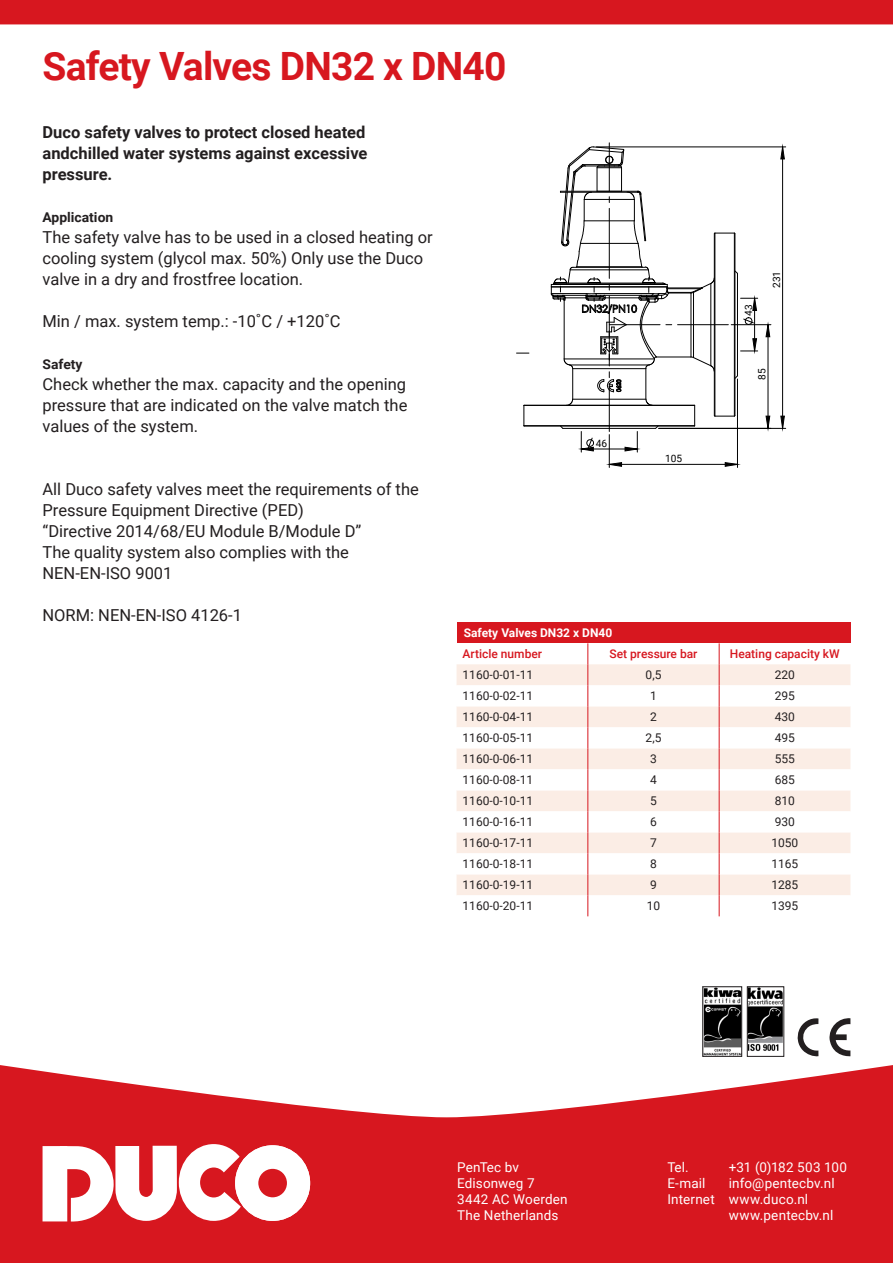
<style>
.page{position:relative;width:893px;height:1263px;background:#d7171f}
.page>*{position:absolute;margin:0;border:0;box-sizing:border-box;transform-origin:0 0}
.t1{font:700 39px "Roboto";letter-spacing:-.02em;color:#d7171f}
.t2{font:16.5px/21px "Roboto";color:#231f20}
.t3{font:700 16.5px/21px "Roboto";color:#231f20}
.t4{font:13.5px/16.2px "Roboto";letter-spacing:.015em;color:#fff}
.t5{font:700 13.5px "Roboto";color:#231f20}
.t6{font:12px "Roboto";color:#231f20}
.t7{font:500 12px "Roboto";color:#d7171f}
.t8{font:700 12px "Roboto";color:#fff}
.t9{font:10.05px "Roboto";color:#000}
.t10{font:7.35px "Roboto";color:#000}
</style>
<div class="page">
<div style="left:0;top:24px;width:893px;height:1093px;background:#fff"></div>
<div style="left:235px;top:1145px;width:75px;height:76px;background:#fff;border-radius:50%"></div>
<div style="left:258px;top:1169px;width:29px;height:28px;background:#d7171f;border-radius:50%"></div>
<svg style="left:60px;top:1144px;width:181px;height:78px"></svg>
<div style="left:43px;top:1146px;width:24px;height:75px;background:#fff"></div>
<svg style="left:516px;top:353px;width:13px;height:1px"></svg>
<svg style="left:523px;top:405px;width:2px;height:22px"></svg>
<hr style="left:524px;top:405px;width:170px;height:1px;background:#000">
<hr style="left:524px;top:425px;width:85px;height:1px;background:#000">
<hr style="left:524px;top:426px;width:85px;height:1px;background:#000">
<hr style="left:609px;top:143px;width:1px;height:48px;background:#000">
<hr style="left:596px;top:146px;width:190px;height:1px;background:#000">
<hr style="left:659px;top:428px;width:127px;height:1px;background:#000">
<hr style="left:782px;top:147px;width:1px;height:281px;background:#000">
<hr style="left:609px;top:464px;width:128px;height:1px;background:#000">
<hr style="left:737px;top:379px;width:1px;height:88px;background:#000">
<hr style="left:609px;top:435px;width:1px;height:32px;background:#000">
<hr style="left:768px;top:325px;width:1px;height:103px;background:#000">
<hr style="left:731px;top:324px;width:40px;height:1px;background:#000">
<svg style="left:781px;top:147px;width:4px;height:12px"></svg>
<svg style="left:781px;top:416px;width:4px;height:13px"></svg>
<svg style="left:725px;top:462px;width:12px;height:4px"></svg>
<svg style="left:609px;top:462px;width:13px;height:4px"></svg>
<svg style="left:766px;top:324px;width:4px;height:13px"></svg>
<svg style="left:766px;top:416px;width:4px;height:12px"></svg>
<svg style="left:550px;top:146px;width:208px;height:306px;background:#e5e5e5"></svg>
<div style="left:457px;top:622px;width:393px;height:21px;background:#d7171f"></div>
<svg style="left:457px;top:643px;width:393px;height:273px;background:#fcf5f2"></svg>
<img style="left:749px;top:988px;width:33px;height:66px">
<div style="left:747px;top:986px;width:37px;height:70px;border:1px solid #231f20"></div>
<img style="left:705px;top:988px;width:35px;height:66px">
<div style="left:703px;top:986px;width:39px;height:70px;border:1px solid #231f20"></div>
<svg style="left:796px;top:1017px;width:22px;height:40px"></svg>
<svg style="left:828px;top:1017px;width:22px;height:41px"></svg>
<p class="t1" style="left:43px;top:39px;width:466px">Safety Valves DN32 x DN40</p>
<p class="t3" style="left:43px;top:121px;width:326px">Duco safety valves to protect closed heated andchilled water systems against excessive pressure.</p>
<p class="t5" style="left:43px;top:208px;width:72px">Application</p>
<p class="t2" style="left:43px;top:226px;width:392px">The safety valve has to be used in a closed heating or cooling system (glycol max. 50%) Only use the Duco valve in a dry and frostfree location.</p>
<p class="t2" style="left:43px;top:310px;width:300px">Min / max. system temp.: -10˚C / +120˚C</p>
<p class="t5" style="left:43px;top:355px;width:42px">Safety</p>
<p class="t2" style="left:43px;top:373px;width:366px;text-align:justify">Check whether the max. capacity and the opening pressure that are indicated on the valve match the values of the system.</p>
<p class="t2" style="left:43px;top:478px;width:378px">All Duco safety valves meet the requirements of the<br>Pressure Equipment Directive (PED)</p>
<p class="t2" style="left:43px;top:520px;width:320px">“Directive 2014/68/EU Module B/Module D”</p>
<p class="t2" style="left:43px;top:541px;width:308px">The quality system also complies with the<br>NEN-EN-ISO 9001</p>
<p class="t2" style="left:43px;top:604px;width:201px">NORM: NEN-EN-ISO 4126-1</p>
<p class="t9" style="left:596px;top:436px;width:13px">46</p>
<p class="t9" style="left:665px;top:452px;width:19px">105</p>
<p class="t9" style="left:741px;top:316px;width:13px;rotate:-90deg">43</p>
<p class="t9" style="left:769px;top:288px;width:19px;rotate:-90deg">231</p>
<p class="t9" style="left:755px;top:380px;width:13px;rotate:-90deg">85</p>
<p class="t8" style="left:464px;top:625px;width:150px">Safety Valves DN32 x DN40</p>
<p class="t7" style="left:463px;top:646px;width:81px">Article number</p>
<p class="t7" style="left:609px;top:646px;width:90px">Set pressure bar</p>
<p class="t7" style="left:730px;top:646px;width:111px">Heating capacity kW</p>
<p class="t6" style="left:463px;top:667px;width:72px">1160-0-01-11</p>
<p class="t6" style="left:646px;top:667px;width:17px">0,5</p>
<p class="t6" style="left:775px;top:667px;width:22px">220</p>
<p class="t6" style="left:463px;top:688px;width:72px">1160-0-02-11</p>
<p class="t6" style="left:650px;top:688px;width:8px">1</p>
<p class="t6" style="left:775px;top:688px;width:22px">295</p>
<p class="t6" style="left:463px;top:709px;width:72px">1160-0-04-11</p>
<p class="t6" style="left:650px;top:709px;width:8px">2</p>
<p class="t6" style="left:775px;top:709px;width:22px">430</p>
<p class="t6" style="left:463px;top:730px;width:72px">1160-0-05-11</p>
<p class="t6" style="left:646px;top:730px;width:17px">2,5</p>
<p class="t6" style="left:775px;top:730px;width:22px">495</p>
<p class="t6" style="left:463px;top:751px;width:72px">1160-0-06-11</p>
<p class="t6" style="left:650px;top:751px;width:8px">3</p>
<p class="t6" style="left:775px;top:751px;width:22px">555</p>
<p class="t6" style="left:463px;top:772px;width:72px">1160-0-08-11</p>
<p class="t6" style="left:650px;top:772px;width:8px">4</p>
<p class="t6" style="left:775px;top:772px;width:22px">685</p>
<p class="t6" style="left:463px;top:793px;width:72px">1160-0-10-11</p>
<p class="t6" style="left:650px;top:793px;width:8px">5</p>
<p class="t6" style="left:775px;top:793px;width:22px">810</p>
<p class="t6" style="left:463px;top:814px;width:72px">1160-0-16-11</p>
<p class="t6" style="left:650px;top:814px;width:8px">6</p>
<p class="t6" style="left:775px;top:814px;width:22px">930</p>
<p class="t6" style="left:463px;top:835px;width:72px">1160-0-17-11</p>
<p class="t6" style="left:650px;top:835px;width:8px">7</p>
<p class="t6" style="left:771px;top:835px;width:28px">1050</p>
<p class="t6" style="left:463px;top:856px;width:72px">1160-0-18-11</p>
<p class="t6" style="left:650px;top:856px;width:8px">8</p>
<p class="t6" style="left:771px;top:856px;width:28px">1165</p>
<p class="t6" style="left:463px;top:877px;width:72px">1160-0-19-11</p>
<p class="t6" style="left:650px;top:877px;width:8px">9</p>
<p class="t6" style="left:771px;top:877px;width:28px">1285</p>
<p class="t6" style="left:463px;top:898px;width:72px">1160-0-20-11</p>
<p class="t6" style="left:647px;top:898px;width:15px">10</p>
<p class="t6" style="left:771px;top:898px;width:28px">1395</p>
<p class="t10" style="left:504px;top:729px;width:6px">F</p>
<p class="t4" style="left:457px;top:1158px;width:112px">PenTec bv<br>Edisonweg 7<br>3442 AC Woerden<br>The Netherlands</p>
<p class="t4" style="left:667px;top:1158px;width:23px">Tel.</p>
<p class="t4" style="left:729px;top:1158px;width:120px">+31 (0)182 503 100</p>
<p class="t4" style="left:667px;top:1174px;width:40px">E-mail</p>
<p class="t4" style="left:729px;top:1174px;width:107px">info@pentecbv.nl</p>
<p class="t4" style="left:667px;top:1191px;width:142px">Internet www.duco.nl</p>
<p class="t4" style="left:729px;top:1207px;width:106px">www.pentecbv.nl</p>
</div>
